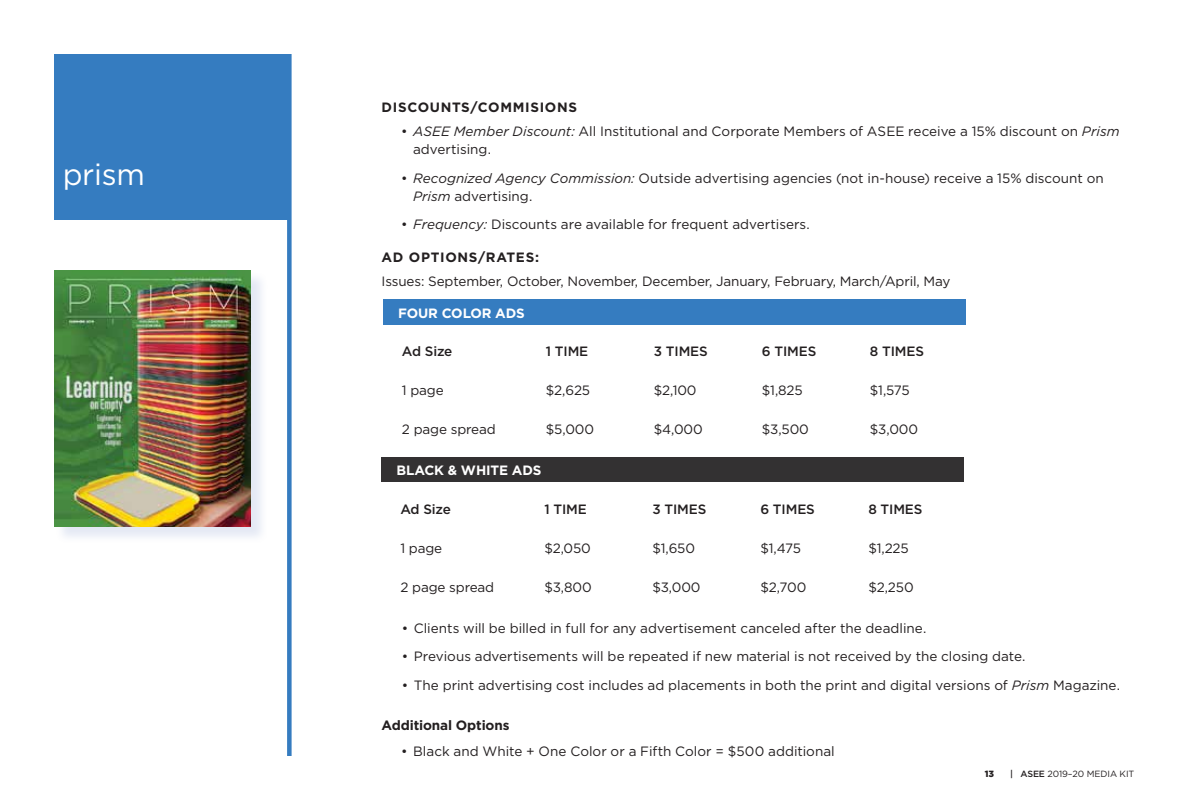
<style>
.page{position:relative;width:1188px;height:810px;background:#fff}
.page>*{position:absolute;margin:0;border:0;box-sizing:border-box;transform-origin:0 0}
.t1{font:30px "Gotham";letter-spacing:-.01em;color:#fff}
.t2{font:13.5px/18px "Gotham";letter-spacing:-.005em;color:#231f20}
.t3{font:500 13.5px "Gotham";letter-spacing:-.01em;color:#231f20}
.t4{font:700 13.5px "Gotham";letter-spacing:.05em;color:#231f20}
.t5{font:700 13.5px "Gotham";letter-spacing:-.01em;color:#fff}
.t6{font:700 13.5px "Gotham";letter-spacing:-.01em;color:#231f20}
.t7{font:9px "Gotham";letter-spacing:-.01em;color:#231f20}
.t8{font:900 9px "Gotham";color:#231f20}
.s1{font-style:italic}
.s2{font-weight:500}
</style>
<div class="page">
<div style="left:287px;top:54px;width:5px;height:702px;background:#357cc0"></div>
<div style="left:54px;top:54px;width:233px;height:166px;background:#357cc0"></div>
<div style="left:55px;top:271px;width:214px;height:273px;background:#869cd0;opacity:.22"></div>
<img style="left:54px;top:270px;width:197px;height:256px">
<div style="left:383px;top:299px;width:583px;height:26px;background:#357cc0"></div>
<div style="left:382px;top:457px;width:582px;height:25px;background:#333132"></div>
<h1 class="t1" style="left:63px;top:158px;width:84px">prism</h1>
<p class="t4" style="left:382px;top:100px;width:197px">DISCOUNTS/COMMISIONS</p>
<p class="t2" style="left:413px;top:122px;width:708px;text-indent:-12px">• <span class="s1">ASEE Member Discount:</span> All Institutional and Corporate Members of ASEE receive a 15% discount on <span class="s1">Prism </span>advertising.</p>
<p class="t2" style="left:413px;top:169px;width:692px;text-indent:-12px">• <span class="s1">Recognized Agency Commission:</span> Outside advertising agencies (not in-house) receive a 15% discount on<br><span class="s1">Prism</span> advertising.</p>
<p class="t2" style="left:401px;top:215px;width:410px">• <span class="s1">Frequency:</span> Discounts are available for frequent advertisers.</p>
<p class="t4" style="left:382px;top:250px;width:159px">AD OPTIONS/RATES:</p>
<p class="t2" style="left:382px;top:272px;width:571px">Issues: September, October, November, December, January, February, March/April, May</p>
<p class="t5" style="left:398px;top:305px;width:128px">FOUR COLOR ADS</p>
<p class="t3" style="left:402px;top:343px;width:52px">Ad Size</p>
<p class="t3" style="left:546px;top:343px;width:44px">1 TIME</p>
<p class="t3" style="left:654px;top:343px;width:56px">3 TIMES</p>
<p class="t3" style="left:762px;top:343px;width:56px">6 TIMES</p>
<p class="t3" style="left:870px;top:343px;width:56px">8 TIMES</p>
<p class="t2" style="left:402px;top:381px;width:43px">1 page</p>
<p class="t2" style="left:546px;top:381px;width:46px">$2,625</p>
<p class="t2" style="left:654px;top:381px;width:44px">$2,100</p>
<p class="t2" style="left:762px;top:381px;width:42px">$1,825</p>
<p class="t2" style="left:870px;top:381px;width:41px">$1,575</p>
<p class="t2" style="left:402px;top:420px;width:95px">2 page spread</p>
<p class="t2" style="left:546px;top:420px;width:50px">$5,000</p>
<p class="t2" style="left:654px;top:420px;width:50px">$4,000</p>
<p class="t2" style="left:762px;top:420px;width:49px">$3,500</p>
<p class="t2" style="left:870px;top:420px;width:50px">$3,000</p>
<p class="t5" style="left:397px;top:463px;width:146px">BLACK &amp; WHITE ADS</p>
<p class="t3" style="left:400px;top:501px;width:52px">Ad Size</p>
<p class="t3" style="left:544px;top:501px;width:44px">1 TIME</p>
<p class="t3" style="left:652px;top:501px;width:56px">3 TIMES</p>
<p class="t3" style="left:760px;top:501px;width:56px">6 TIMES</p>
<p class="t3" style="left:868px;top:501px;width:56px">8 TIMES</p>
<p class="t2" style="left:400px;top:539px;width:43px">1 page</p>
<p class="t2" style="left:544px;top:539px;width:48px">$2,050</p>
<p class="t2" style="left:652px;top:539px;width:44px">$1,650</p>
<p class="t2" style="left:760px;top:539px;width:42px">$1,475</p>
<p class="t2" style="left:868px;top:539px;width:42px">$1,225</p>
<p class="t2" style="left:400px;top:578px;width:95px">2 page spread</p>
<p class="t2" style="left:544px;top:578px;width:49px">$3,800</p>
<p class="t2" style="left:652px;top:578px;width:50px">$3,000</p>
<p class="t2" style="left:760px;top:578px;width:48px">$2,700</p>
<p class="t2" style="left:868px;top:578px;width:47px">$2,250</p>
<p class="t2" style="left:402px;top:619px;width:526px">• Clients will be billed in full for any advertisement canceled after the deadline.</p>
<p class="t2" style="left:402px;top:647px;width:625px">• Previous advertisements will be repeated if new material is not received by the closing date.</p>
<p class="t2" style="left:402px;top:676px;width:720px">• The print advertising cost includes ad placements in both the print and digital versions of <span class="s1">Prism</span> Magazine.</p>
<p class="t6" style="left:382px;top:718px;width:129px">Additional Options</p>
<p class="t2" style="left:401px;top:742px;width:435px">• Black and White + One Color or a Fifth Color = $500 additional</p>
<p class="t8" style="left:985px;top:769px;width:11px">13</p>
<p class="t7" style="left:1010px;top:769px;width:126px"><span class="s2">| ASEE</span> 2019–20 MEDIA KIT</p>
</div>
